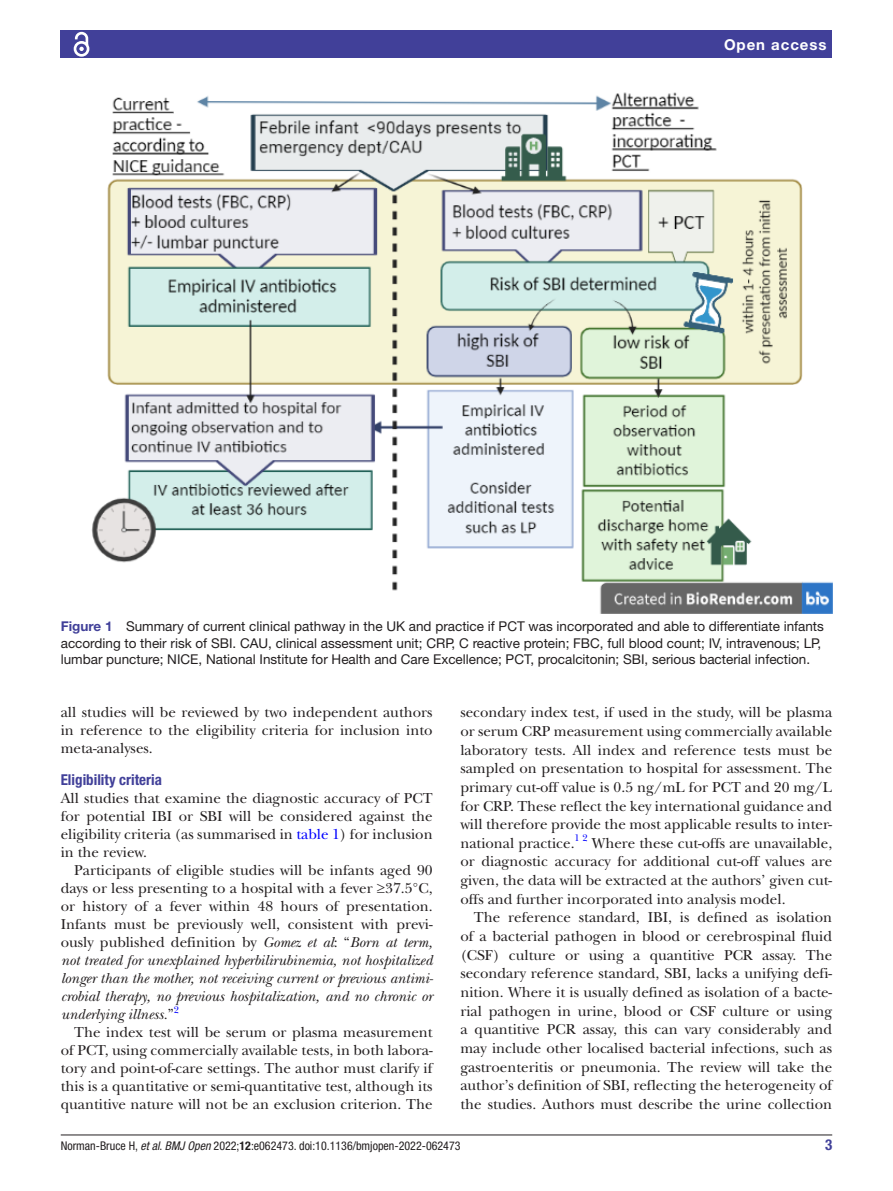
<style>
.page{position:relative;width:893px;height:1191px;background:#fff}
.page>*{position:absolute;margin:0;border:0;box-sizing:border-box;transform-origin:0 0}
.t1{font:15px/18.6px "New Baskerville";color:#231f20;text-align:justify}
.t2{font:700 condensed 15px "Helvetica Neue LT Std";color:#414099}
.t3{font:700 15px "Helvetica Neue LT Std";letter-spacing:.065em;color:#fff}
.t4{font:13.5px/16.2px "Helvetica Neue LT Std";color:#231f20}
.t5{font:condensed 12px "Helvetica Neue LT Std";color:#231f20}
.t6{font:9.9px "New Baskerville";color:#00f}
.s1{font-weight:700;color:#414099}
.s2{color:#00f}
.s3{font-style:italic}
.s4{font-weight:700}
</style>
<div class="page">
<hr style="left:61px;top:1134px;width:771px;height:1px;background:#231f20">
<div style="left:61px;top:31px;width:771px;height:27px;background:#414099"></div>
<svg style="left:73px;top:31px;width:17px;height:26px"></svg>
<img style="left:91px;top:92px;width:741px;height:521px">
<p class="t3" style="left:724px;top:35px;width:104px">Open access</p>
<p class="t4" style="left:61px;top:618px;width:765px"><span class="s1">Figure 1</span> Summary of current clinical pathway in the UK and practice if PCT was incorporated and able to differentiate infants according to their risk of SBI. CAU, clinical assessment unit; CRP, C reactive protein; FBC, full blood count; IV, intravenous; LP, lumbar puncture; NICE, National Institute for Health and Care Excellence; PCT, procalcitonin; SBI, serious bacterial infection.</p>
<p class="t1" style="left:61px;top:703px;width:373px;line-height:18px">all studies will be reviewed by two independent authors in reference to the eligibility criteria for inclusion into meta-analyses.</p>
<p class="t2" style="left:61px;top:770px;width:103px">Eligibility criteria</p>
<p class="t1" style="left:61px;top:789px;width:373px;line-height:18px">All studies that examine the diagnostic accuracy of PCT for potential IBI or SBI will be considered against the eligibility criteria (as summarised in <span class="s2">table 1</span>) for inclusion in the review.</p>
<p class="t1" style="left:61px;top:861px;width:374px;line-height:18px;text-indent:14px">Participants of eligible studies will be infants aged 90 days or less presenting to a hospital with a fever ≥37.5°C, or history of a fever within 48 hours of presentation.<br>Infants must be previously well, consistent with previ&shy;ously published definition by <span class="s3">Gomez et al</span>: “<span class="s3">Born at term, not treated for unexplained hyperbilirubinemia, not hospitalized longer than the mother, not receiving current or previous antimi&shy;crobial therapy, no previous hospitalization, and no chronic or underlying illness.</span>”</p>
<p class="t6" style="left:174px;top:1003px;width:7px">2</p>
<p class="t1" style="left:61px;top:1023px;width:373px;line-height:18px;text-indent:14px">The index test will be serum or plasma measurement of PCT, using commercially available tests, in both labora&shy;tory and point-of-care settings. The author must clarify if this is a quantitative or semi-quantitative test, although its quantitive nature will not be an exclusion criterion. The</p>
<p class="t1" style="left:460px;top:703px;width:373px">secondary index test, if used in the study, will be plasma or serum CRP measurement using commercially available laboratory tests. All index and reference tests must be sampled on presentation to hospital for assessment. The primary cut-off value is 0.5 ng/mL for PCT and 20 mg/L for CRP. These reflect the key international guidance and will therefore provide the most applicable results to inter&shy;national practice.</p>
<p class="t6" style="left:575px;top:832px;width:15px">1 2</p>
<p class="t1" style="left:460px;top:833px;width:373px;text-indent:131px">Where these cut-offs are unavailable, or diagnostic accuracy for additional cut-off values are given, the data will be extracted at the authors’ given cut&shy;offs and further incorporated into analysis model.</p>
<p class="t1" style="left:460px;top:908px;width:373px;text-indent:14px">The reference standard, IBI, is defined as isolation of a bacterial pathogen in blood or cerebrospinal fluid (CSF) culture or using a quantitive PCR assay. The secondary reference standard, SBI, lacks a unifying defi&shy;nition. Where it is usually defined as isolation of a bacte&shy;rial pathogen in urine, blood or CSF culture or using a quantitive PCR assay, this can vary considerably and may include other localised bacterial infections, such as gastroenteritis or pneumonia. The review will take the author’s definition of SBI, reflecting the heterogeneity of the studies. Authors must describe the urine collection</p>
<p class="t5" style="left:61px;top:1138px;width:401px">Norman-Bruce H, <span class="s3">et al</span>. <span class="s3">BMJ Open</span> 2022;<span class="s4">12</span>:e062473. doi:10.1136/bmjopen-2022-062473</p>
<p class="t2" style="left:825px;top:1135px;width:9px">3</p>
</div>
